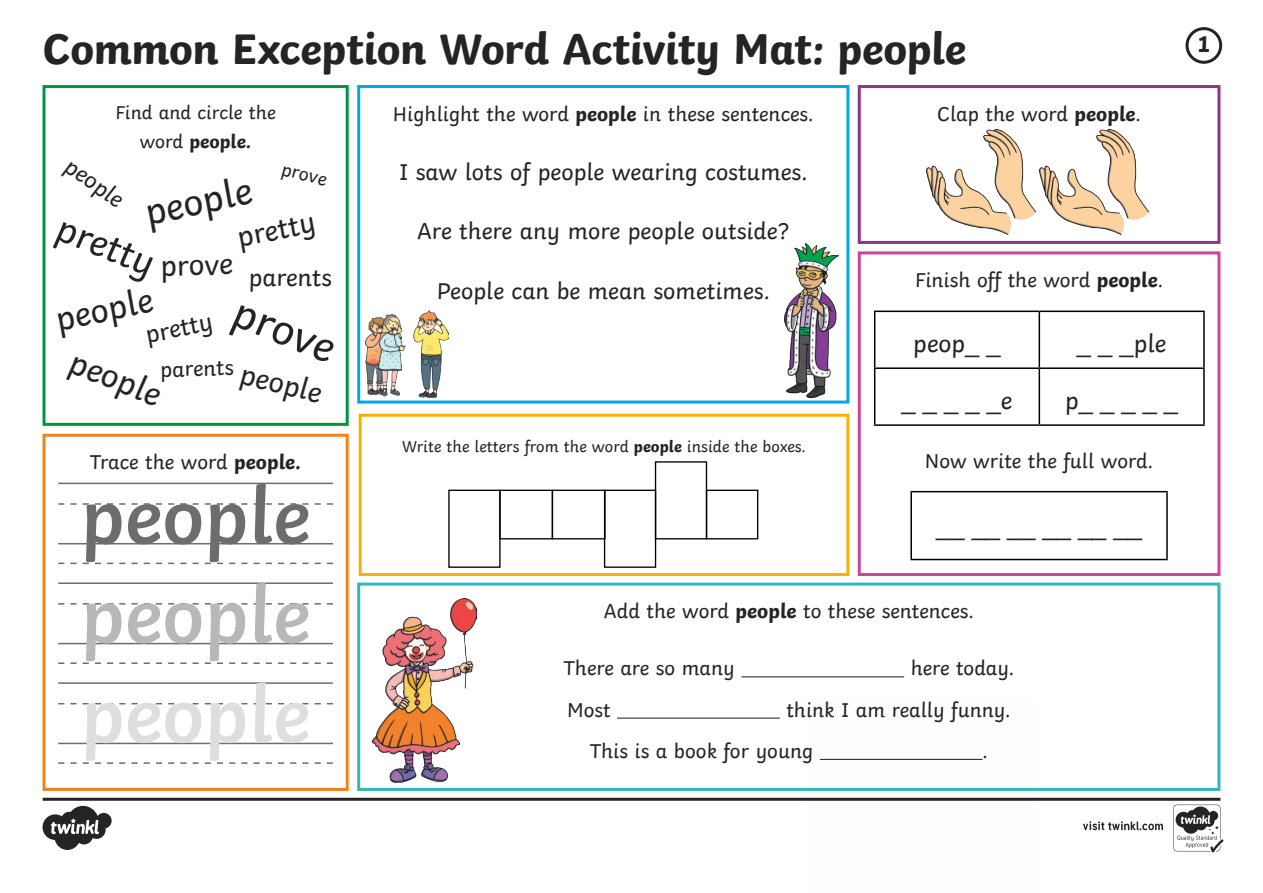
<style>
.page{position:relative;width:1263px;height:893px;background:#fff}
.page>*{position:absolute;margin:0;border:0;box-sizing:border-box;transform-origin:0 0}
.Underline{font:600 81px "Twinkl";color:#6d6d6c}
.Underline-2{font:600 81px "Twinkl";color:#b9b8b8}
.Underline-3{font:600 81px "Twinkl";color:#dedede}
.Heading{font:700 45px "Twinkl";letter-spacing:-.01em;color:#242422}
.Underline-4{font:45px "Twinkl";color:#242422}
.Underline-5{font:39px "Twinkl";color:#242422}
.Underline-6{font:35.4px "Twinkl";color:#242422}
.Underline-7{font:34.5px "Twinkl";color:#242422}
.Underline-8{font:30.6px "Twinkl";color:#242422}
.Underline-9{font:30px "Twinkl";color:#242422}
.Underline-10{font:25.8px "Twinkl";color:#242422}
.Underline-11{font:25.5px "Arial";color:#242422}
.Underline-12{font:25.5px "Twinkl";color:#242422}
.Body_Copy{font:24px "Twinkl";color:#242422}
.Underline-13{font:24px "Twinkl";color:#242422}
.Mat_Number{font:700 24px "Twinkl";color:#242422}
.Underline-14{font:22.5px "Twinkl";color:#242422}
.Body_Copy-2{font:21px "Twinkl";color:#242422}
.Underline-15{font:21px "Twinkl";color:#242422}
.Body_Copy-3{font:19.5px/28.5px "Twinkl";color:#242422;text-align:center}
.Underline-16{font:19.5px "Twinkl";color:#242422}
.Body_Copy-4{font:16.5px "Twinkl";color:#242422}
.s1{font-weight:700}
.s2{font-family:"Arial"}
.s3{font-family:"Twinkl"}
</style>
<div class="page">
<svg style="left:43px;top:798px;width:1180px;height:54px"></svg>
<div style="left:357px;top:85px;width:492px;height:319px;border:3px solid #00a8e7"></div>
<div style="left:42px;top:434px;width:307px;height:357px;border:3px solid #f0821a"></div>
<div style="left:42px;top:85px;width:307px;height:341px;border:3px solid #009641"></div>
<hr style="left:741px;top:676px;width:163px;height:1px;background:#242422">
<hr style="left:617px;top:718px;width:163px;height:1px;background:#242422">
<hr style="left:820px;top:759px;width:162px;height:1px;background:#242422">
<div style="left:357px;top:583px;width:863px;height:208px;border:3px solid #31b7bc"></div>
<div style="left:858px;top:85px;width:362px;height:159px;border:3px solid #8c368b"></div>
<div style="left:858px;top:251px;width:362px;height:325px;border:3px solid #cb4793"></div>
<div style="left:1185px;top:27px;width:37px;height:37px;border:3px solid #242422;border-radius:50%"></div>
<hr style="left:874px;top:311px;width:165px;height:1px;background:#000">
<hr style="left:874px;top:312px;width:1px;height:55px;background:#000">
<hr style="left:1039px;top:311px;width:166px;height:1px;background:#000">
<hr style="left:1038px;top:312px;width:2px;height:55px;background:#000">
<hr style="left:1203px;top:312px;width:2px;height:55px;background:#000">
<hr style="left:874px;top:367px;width:165px;height:2px;background:#000">
<hr style="left:874px;top:369px;width:1px;height:55px;background:#000">
<hr style="left:1039px;top:367px;width:166px;height:2px;background:#000">
<hr style="left:1038px;top:369px;width:2px;height:55px;background:#000">
<hr style="left:1203px;top:369px;width:2px;height:55px;background:#000">
<hr style="left:874px;top:424px;width:165px;height:2px;background:#000">
<hr style="left:1039px;top:424px;width:166px;height:2px;background:#000">
<img style="left:926px;top:129px;width:109px;height:106px">
<hr style="left:910px;top:491px;width:258px;height:1px;background:#000">
<hr style="left:910px;top:492px;width:2px;height:67px;background:#000">
<hr style="left:1166px;top:492px;width:2px;height:67px;background:#000">
<hr style="left:910px;top:559px;width:258px;height:1px;background:#000">
<hr style="left:58px;top:543px;width:275px;height:1px;background:#6d6d6c">
<svg style="left:58px;top:503px;width:275px;height:2px"></svg>
<hr style="left:58px;top:483px;width:275px;height:1px;background:#6d6d6c">
<svg style="left:58px;top:563px;width:275px;height:1px"></svg>
<hr style="left:58px;top:643px;width:275px;height:1px;background:#6d6d6c">
<svg style="left:58px;top:603px;width:275px;height:2px"></svg>
<hr style="left:58px;top:582px;width:275px;height:2px;background:#6d6d6c">
<svg style="left:58px;top:662px;width:275px;height:2px"></svg>
<hr style="left:58px;top:743px;width:275px;height:1px;background:#6d6d6c">
<svg style="left:58px;top:703px;width:275px;height:1px"></svg>
<hr style="left:58px;top:682px;width:275px;height:2px;background:#6d6d6c">
<svg style="left:58px;top:762px;width:275px;height:2px"></svg>
<div style="left:359px;top:414px;width:490px;height:162px;border:3px solid #f9b000"></div>
<div style="left:706px;top:490px;width:52px;height:49px;border:1px solid #000"></div>
<div style="left:604px;top:490px;width:52px;height:78px;border:1px solid #000"></div>
<div style="left:552px;top:490px;width:54px;height:49px;border:1px solid #000"></div>
<div style="left:499px;top:490px;width:54px;height:49px;border:1px solid #000"></div>
<img style="left:1039px;top:129px;width:109px;height:106px">
<div style="left:448px;top:490px;width:53px;height:78px;border:1px solid #000"></div>
<div style="left:655px;top:461px;width:52px;height:78px;border:1px solid #000"></div>
<img style="left:784px;top:244px;width:54px;height:154px">
<img style="left:365px;top:310px;width:83px;height:88px">
<img style="left:373px;top:598px;width:103px;height:184px">
<p class="Heading" style="left:42px;top:12px;width:925px">Common Exception Word Activity Mat: people</p>
<p class="Mat_Number" style="left:1196px;top:24px;width:16px">1</p>
<p class="Body_Copy-3" style="left:115px;top:97px;width:162px">Find and circle the word <span class="s1">people.</span></p>
<p class="Underline-13" style="left:79px;top:148px;width:68px;rotate:36deg">people</p>
<p class="Underline-16" style="left:286px;top:154px;width:48px;rotate:14deg">prove</p>
<p class="Underline-5" style="left:139px;top:183px;width:110px;rotate:-12deg">people</p>
<p class="Underline-8" style="left:160px;top:242px;width:74px;rotate:-2deg">prove</p>
<p class="Underline-5" style="left:70px;top:198px;width:104px;rotate:22deg">pretty</p>
<p class="Underline-9" style="left:233px;top:215px;width:81px;rotate:-12deg">pretty</p>
<p class="Underline-6" style="left:50px;top:293px;width:100px;rotate:-12deg">people</p>
<p class="Underline-12" style="left:249px;top:258px;width:85px">parents</p>
<p class="Underline-4" style="left:248px;top:277px;width:108px;rotate:22deg">prove</p>
<p class="Underline-9" style="left:246px;top:350px;width:85px;rotate:14deg">people</p>
<p class="Underline-10" style="left:142px;top:315px;width:70px;rotate:-12deg">pretty</p>
<p class="Underline-7" style="left:81px;top:335px;width:97px;rotate:22deg">people</p>
<p class="Underline-14" style="left:160px;top:352px;width:75px;rotate:-2deg">parents</p>
<p class="Underline-15" style="left:90px;top:446px;width:213px">Trace the word <span class="s1">people.</span></p>
<p class="Underline" style="left:81px;top:452px;width:231px">people</p>
<p class="Underline-2" style="left:81px;top:551px;width:231px">people</p>
<p class="Underline-3" style="left:81px;top:650px;width:231px">people</p>
<p class="Body_Copy-2" style="left:393px;top:98px;width:422px">Highlight the word <span class="s1">people</span> in these sentences.</p>
<p class="Body_Copy" style="left:399px;top:153px;width:410px">I saw lots of people wearing costumes.</p>
<p class="Body_Copy" style="left:417px;top:213px;width:374px">Are there any more people outside?</p>
<p class="Body_Copy" style="left:437px;top:272px;width:335px">People can be mean sometimes.</p>
<p class="Body_Copy-4" style="left:402px;top:433px;width:405px">Write the letters from the word <span class="s1">people</span> inside the boxes.</p>
<p class="Underline-15" style="left:937px;top:98px;width:205px">Clap the word <span class="s1">people</span>.</p>
<p class="Body_Copy-2" style="left:915px;top:264px;width:250px">Finish off the word <span class="s1">people</span>.</p>
<p class="Underline-12" style="left:913px;top:324px;width:89px">peop<span class="s2">_ _</span></p>
<p class="Underline-11" style="left:1077px;top:325px;width:91px">_ _ _<span class="s3">ple</span></p>
<p class="Underline-11" style="left:902px;top:382px;width:112px">_ _ _ _ _<span class="s3">e</span></p>
<p class="Underline-11" style="left:1065px;top:382px;width:114px"><span class="s3">p</span>_ _ _ _ _</p>
<p class="Body_Copy-2" style="left:925px;top:445px;width:230px">Now write the full word.</p>
<p class="Underline-11" style="left:936px;top:508px;width:207px">__ __ __ __ __ __</p>
<p class="Body_Copy-2" style="left:604px;top:595px;width:372px">Add the word <span class="s1">people</span> to these sentences.</p>
<p class="Body_Copy-2" style="left:563px;top:652px;width:173px">There are so many</p>
<p class="Body_Copy-2" style="left:911px;top:652px;width:105px">here today.</p>
<p class="Body_Copy-2" style="left:567px;top:693px;width:45px">Most</p>
<p class="Body_Copy-2" style="left:786px;top:693px;width:226px">think I am really funny.</p>
<p class="Body_Copy-2" style="left:590px;top:735px;width:225px">This is a book for young</p>
<p class="Body_Copy-2" style="left:982px;top:735px;width:7px">.</p>
</div>
